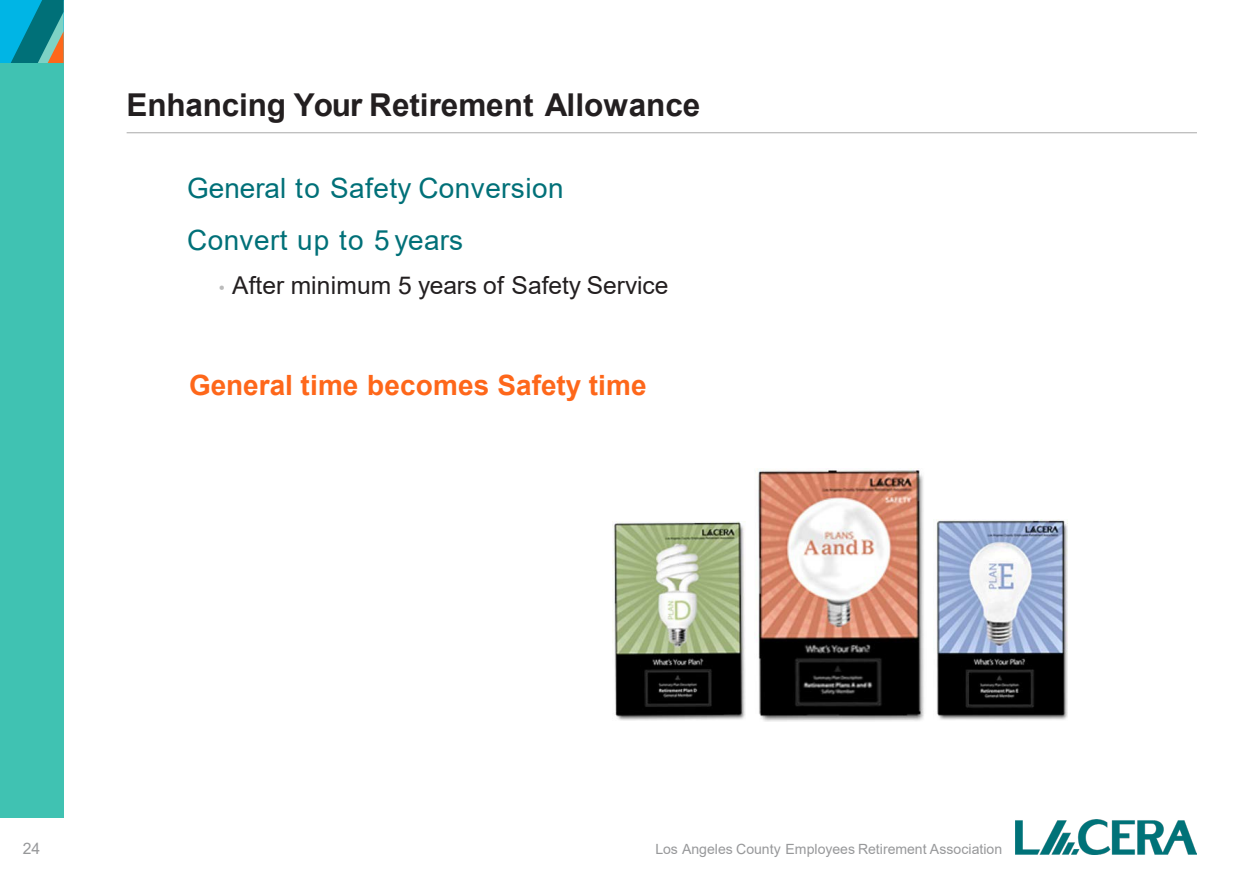
<style>
.page{position:relative;width:1260px;height:882px;background:#fff}
.page>*{position:absolute;margin:0;border:0;box-sizing:border-box;transform-origin:0 0}
.t1{font:700 31.5px "Arial";letter-spacing:-.005em;color:#231f20}
.t2{font:28px/52.5px "Arial";letter-spacing:.015em;color:#007078}
.t3{font:700 28px "Arial";letter-spacing:.005em;color:#fe671a}
.t4{font:24.5px "Arial";color:#231f20}
.t5{font:15.75px "Arial";color:#97989a}
.t6{font:14px "Arial";letter-spacing:-.005em;color:#97989a}
.s1{font-size:17.5px;color:#bbb}
</style>
<div class="page">
<img style="left:758px;top:470px;width:166px;height:252px">
<img style="left:612px;top:521px;width:133px;height:200px">
<img style="left:936px;top:520px;width:131px;height:200px">
<div style="left:0;top:63px;width:64px;height:755px;background:#40c2b2"></div>
<div style="left:0;top:0;width:64px;height:63px;background:#00b5e5"></div>
<svg style="left:11px;top:0;width:53px;height:63px"></svg>
<hr style="left:127px;top:132px;width:1070px;height:1px;background:#bbb">
<img style="left:1015px;top:820px;width:181px;height:34px">
<h1 class="t1" style="left:127px;top:83px;width:575px">Enhancing Your Retirement Allowance</h1>
<p class="t2" style="left:187px;top:161px;width:378px">General to Safety Conversion<br>Convert up to 5 years</p>
<p class="t4" style="left:219px;top:269px;width:451px"><span class="s1">•</span> After minimum 5 years of Safety Service</p>
<p class="t3" style="left:189px;top:366px;width:459px">General time becomes Safety time</p>
<p class="t5" style="left:23px;top:838px;width:19px">24</p>
<p class="t6" style="left:655px;top:839px;width:348px">Los Angeles County Employees Retirement Association</p>
</div>
